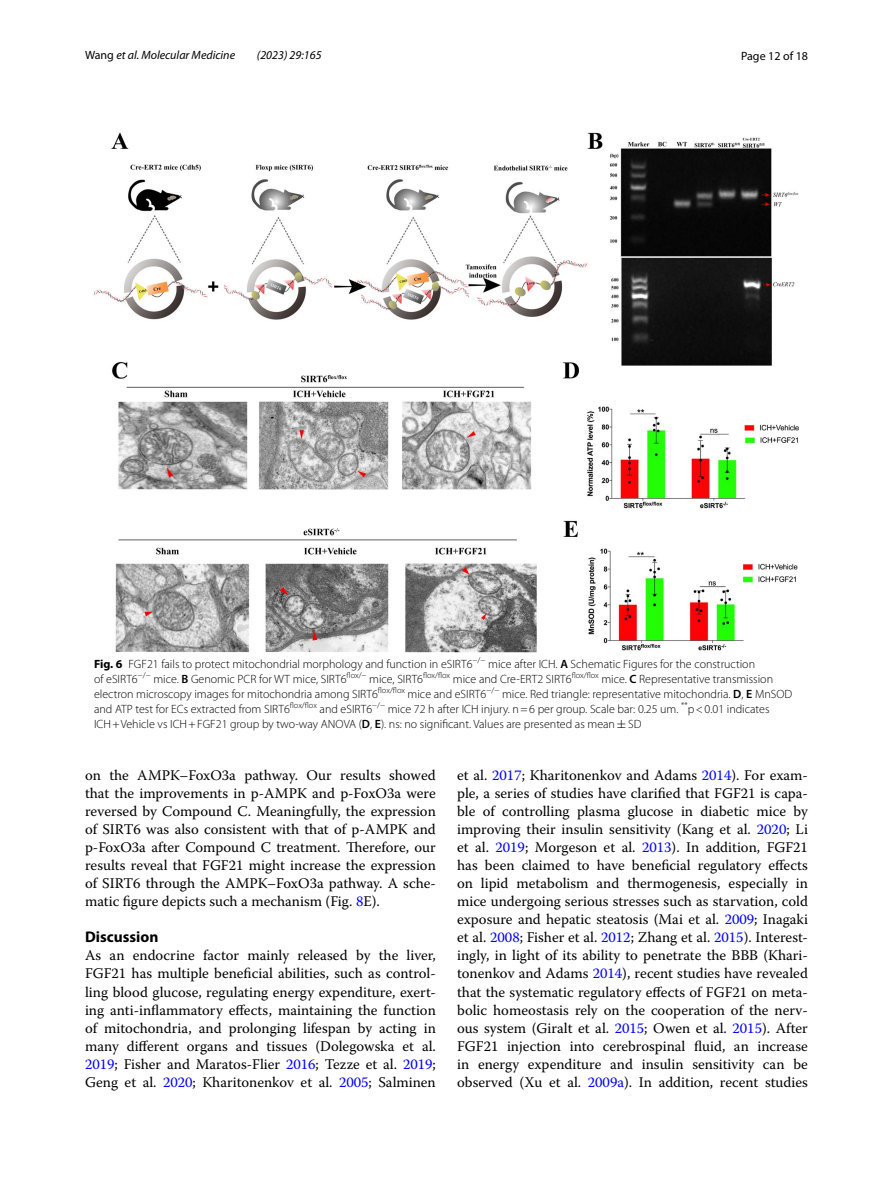
<style>
.page{position:relative;width:893px;height:1187px;background:#fff}
.page>*{position:absolute;margin:0;border:0;box-sizing:border-box;transform-origin:0 0}
.t1{font:700 15.45px "Myriad Pro";color:#000}
.t2{font:14.7px/18px "Warnock Pro";color:#000;text-align:justify}
.t3{font:300 12px/15px "Myriad Pro";color:#000}
.t4{font:italic 12px "Myriad Pro";color:#000}
.t5{font:12px "Myriad Pro";color:#000}
.s1{font-style:normal}
.s2{font-weight:700}
.s3{font-weight:600}
.s4{font-family:"MTSYN16";font-weight:400}
.s5{color:#00f}
</style>
<div class="page">
<img style="left:94px;top:133px;width:705px;height:519px">
<p class="t4" style="left:85px;top:48px;width:152px"><span class="s1">Wang</span> et al. Molecular Medicine</p>
<p class="t4" style="left:257px;top:48px;width:66px">(2023) 29:165</p>
<p class="t5" style="left:741px;top:48px;width:68px">Page 12 of 18</p>
<p class="t3" style="left:94px;top:656px;width:700px"><span class="s2">Fig. 6</span> FGF21 fails to protect mitochondrial morphology and function in -eSIRT6<sup>−/−</sup> mice after ICH. <span class="s3">A</span> Schematic Figures for the construction<br>of -eSIRT6<sup>−/−</sup> mice. <span class="s3">B</span> Genomic PCR for WT mice, SIRT6<sup>flox/−</sup> mice, SIRT6<sup>flox/flox</sup> mice and Cre-ERT2 SIRT6<sup>flox/flox</sup> mice. <span class="s3">C</span> Representative transmission electron microscopy images for mitochondria among -SIRT6<sup>flox/flox</sup> mice and -eSIRT6<sup>−/−</sup> mice. Red triangle: representative mitochondria. <span class="s3">D</span>, <span class="s3">E</span> MnSOD and ATP test for ECs extracted from -SIRT6<sup>flox/flox</sup> and -eSIRT6<sup>−/−</sup> mice 72 h after ICH injury. n=6 per group. Scale bar: 0.25 um. <sup>**</sup>p&lt;0.01 indicates ICH+Vehicle vs ICH+FGF21 group by two-way ANOVA (<span class="s3">D</span>, <span class="s3">E</span>). ns: no significant. Values are presented as mean <span class="s4">±</span> SD</p>
<p class="t2" style="left:85px;top:766px;width:352px">on the AMPK–FoxO3a pathway. Our results showed that the improvements in p-AMPK and p-FoxO3a were reversed by Compound C. Meaningfully, the expression of SIRT6 was also consistent with that of p-AMPK and p-FoxO3a after Compound C treatment. Therefore, our results reveal that FGF21 might increase the expression of SIRT6 through the AMPK–FoxO3a pathway. A sche&shy;matic figure depicts such a mechanism (Fig. <span class="s5">8</span>E).</p>
<p class="t1" style="left:85px;top:927px;width:75px">Discussion</p>
<p class="t2" style="left:85px;top:946px;width:352px">As an endocrine factor mainly released by the liver, FGF21 has multiple beneficial abilities, such as control&shy;ling blood glucose, regulating energy expenditure, exert&shy;ing anti-inflammatory effects, maintaining the function of mitochondria, and prolonging lifespan by acting in many different organs and tissues (Dolegowska et al.<br><span class="s5">2019</span>; Fisher and Maratos-Flier <span class="s5">2016</span>; Tezze et al. <span class="s5">2019</span>; Geng et al. <span class="s5">2020</span>; Kharitonenkov et al. <span class="s5">2005</span>; Salminen</p>
<p class="t2" style="left:457px;top:766px;width:352px">et al. <span class="s5">2017</span>; Kharitonenkov and Adams <span class="s5">2014</span>). For exam&shy;ple, a series of studies have clarified that FGF21 is capa&shy;ble of controlling plasma glucose in diabetic mice by improving their insulin sensitivity (Kang et al. <span class="s5">2020</span>; Li et al. <span class="s5">2019</span>; Morgeson et al. <span class="s5">2013</span>). In addition, FGF21 has been claimed to have beneficial regulatory effects on lipid metabolism and thermogenesis, especially in mice undergoing serious stresses such as starvation, cold exposure and hepatic steatosis (Mai et al. <span class="s5">2009</span>; Inagaki et al. <span class="s5">2008</span>; Fisher et al. <span class="s5">2012</span>; Zhang et al. <span class="s5">2015</span>). Interest&shy;ingly, in light of its ability to penetrate the BBB (Khari&shy;tonenkov and Adams <span class="s5">2014</span>), recent studies have revealed that the systematic regulatory effects of FGF21 on meta&shy;bolic homeostasis rely on the cooperation of the nerv&shy;ous system (Giralt et al. <span class="s5">2015</span>; Owen et al. <span class="s5">2015</span>). After FGF21 injection into cerebrospinal fluid, an increase in energy expenditure and insulin sensitivity can be observed (Xu et al. <span class="s5">2009a</span>). In addition, recent studies</p>
</div>
